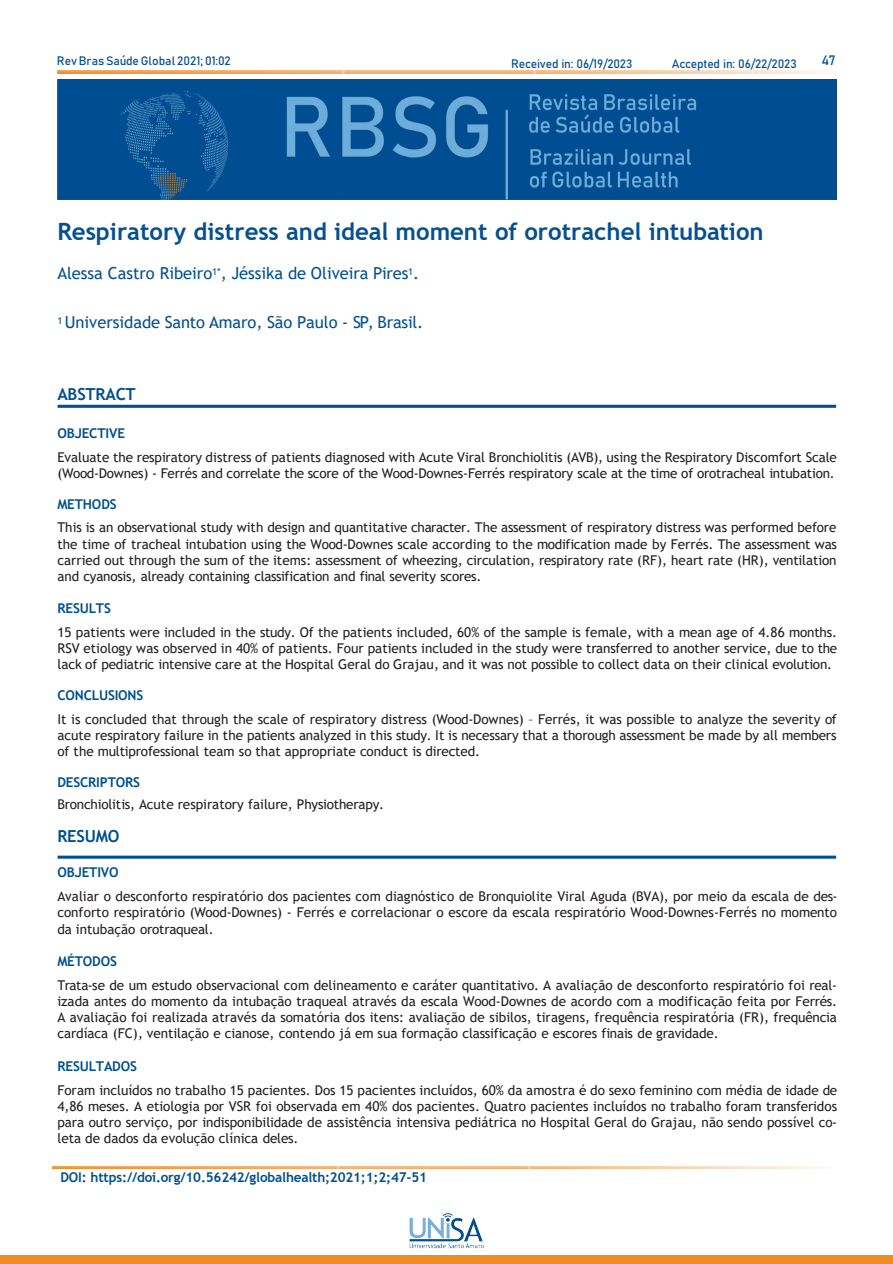
<style>
.page{position:relative;width:893px;height:1264px;background:#fff}
.page>*{position:absolute;margin:0;border:0;box-sizing:border-box;transform-origin:0 0}
.t1{font:700 24px "Trebuchet MS";color:#055090}
.t2{font:16.5px "Trebuchet MS";letter-spacing:-.005em;color:#055090}
.t3{font:700 16.5px "Trebuchet MS";letter-spacing:-.015em;color:#01508e}
.t4{font:13.5px/16.2px "Trebuchet MS";letter-spacing:-.01em;color:#231f20;text-align:justify}
.t5{font:700 13.5px "Trebuchet MS";letter-spacing:-.015em;color:#01508e}
.t6{font:700 13.5px "Trebuchet MS";letter-spacing:-.01em;color:#01508d}
.t7{font:13.5px "Bahnschrift";color:#01508e}
.t8{font:12px "Bahnschrift";letter-spacing:-.01em;color:#055090}
</style>
<div class="page">
<img style="left:57px;top:71px;width:771px;height:2px">
<div style="left:0;top:1254px;width:892px;height:9px;background:#f18d20"></div>
<img style="left:410px;top:1213px;width:73px;height:34px">
<svg style="left:58px;top:404px;width:778px;height:4px;background:#3c78a8"></svg>
<img style="left:57px;top:79px;width:779px;height:120px">
<hr style="left:58px;top:855px;width:778px;height:3px;background:#01508e">
<img style="left:52px;top:1166px;width:770px;height:2px">
<p class="t8" style="left:57px;top:52px;width:175px">RevBras Saúde Global 2021; 01:02</p>
<p class="t7" style="left:821px;top:50px;width:16px">47</p>
<p class="t8" style="left:511px;top:55px;width:123px">Received in: 06/19/2023</p>
<p class="t8" style="left:671px;top:55px;width:126px">Accepted in: 06/22/2023</p>
<p class="t1" style="left:57px;top:216px;width:707px">Respiratory distress and ideal moment of orotrachel intubation</p>
<p class="t2" style="left:57px;top:263px;width:363px">Alessa Castro Ribeiro<sup>1*</sup>, Jéssika de Oliveira Pires<sup>1</sup>.</p>
<p class="t2" style="left:57px;top:312px;width:367px"><sup>1</sup> Universidade Santo Amaro, São Paulo - SP, Brasil.</p>
<p class="t3" style="left:57px;top:383px;width:80px">ABSTRACT</p>
<p class="t6" style="left:57px;top:424px;width:69px">OBJECTIVE</p>
<p class="t4" style="left:57px;top:448px;width:781px">Evaluate the respiratory distress of patients diagnosed with Acute Viral Bronchiolitis (AVB), using the Respiratory Discomfort Scale (Wood-Downes) - Ferrés and correlate the score of the Wood-Downes-Ferrés respiratory scale at the time of orotracheal intubation.</p>
<p class="t5" style="left:57px;top:495px;width:61px">METHODS</p>
<p class="t4" style="left:57px;top:519px;width:780px">This is an observational study with design and quantitative character. The assessment of respiratory distress was performed before the time of tracheal intubation using the Wood-Downes scale according to the modification made by Ferrés. The assessment was carried out through the sum of the items: assessment of wheezing, circulation, respiratory rate (RF), heart rate (HR), ventilation and cyanosis, already containing classification and final severity scores.</p>
<p class="t5" style="left:57px;top:600px;width:55px">RESULTS</p>
<p class="t4" style="left:57px;top:624px;width:781px">15 patients were included in the study. Of the patients included, 60% of the sample is female, with a mean age of 4.86 months.<br>RSV etiology was observed in 40% of patients. Four patients included in the study were transferred to another service, due to the lack of pediatric intensive care at the Hospital Geral do Grajau, and it was not possible to collect data on their clinical evolution.</p>
<p class="t5" style="left:57px;top:686px;width:87px">CONCLUSIONS</p>
<p class="t4" style="left:57px;top:710px;width:781px">It is concluded that through the scale of respiratory distress (Wood-Downes) – Ferrés, it was possible to analyze the severity of acute respiratory failure in the patients analyzed in this study. It is necessary that a thorough assessment be made by all members of the multiprofessional team so that appropriate conduct is directed.</p>
<p class="t5" style="left:57px;top:773px;width:84px">DESCRIPTORS</p>
<p class="t4" style="left:57px;top:795px;width:328px">Bronchiolitis, Acute respiratory failure, Physiotherapy.</p>
<p class="t3" style="left:57px;top:825px;width:64px">RESUMO</p>
<p class="t6" style="left:57px;top:864px;width:63px">OBJETIVO</p>
<p class="t4" style="left:57px;top:888px;width:781px">Avaliar o desconforto respiratório dos pacientes com diagnóstico de Bronquiolite Viral Aguda (BVA), por meio da escala de des&shy;conforto respiratório (Wood-Downes) - Ferrés e correlacionar o escore da escala respiratório Wood-Downes-Ferrés no momento da intubação orotraqueal.</p>
<p class="t5" style="left:57px;top:952px;width:61px">MÉTODOS</p>
<p class="t4" style="left:57px;top:976px;width:781px">Trata-se de um estudo observacional com delineamento e caráter quantitativo. A avaliação de desconforto respiratório foi real&shy;izada antes do momento da intubação traqueal através da escala Wood-Downes de acordo com a modificação feita por Ferrés.<br>A avaliação foi realizada através da somatória dos itens: avaliação de sibilos, tiragens, frequência respiratória (FR), frequência cardíaca (FC), ventilação e cianose, contendo já em sua formação classificação e escores finais de gravidade.</p>
<p class="t5" style="left:57px;top:1057px;width:81px">RESULTADOS</p>
<p class="t4" style="left:57px;top:1081px;width:781px">Foram incluídos no trabalho 15 pacientes. Dos 15 pacientes incluídos, 60% da amostra é do sexo feminino com média de idade de 4,86 meses. A etiologia por VSR foi observada em 40% dos pacientes. Quatro pacientes incluídos no trabalho foram transferidos para outro serviço, por indisponibilidade de assistência intensiva pediátrica no Hospital Geral do Grajau, não sendo possível co&shy;leta de dados da evolução clínica deles.</p>
<p class="t5" style="left:60px;top:1168px;width:368px">DOI: https://doi.org/10.56242/globalhealth;2021;1;2;47-51</p>
</div>
